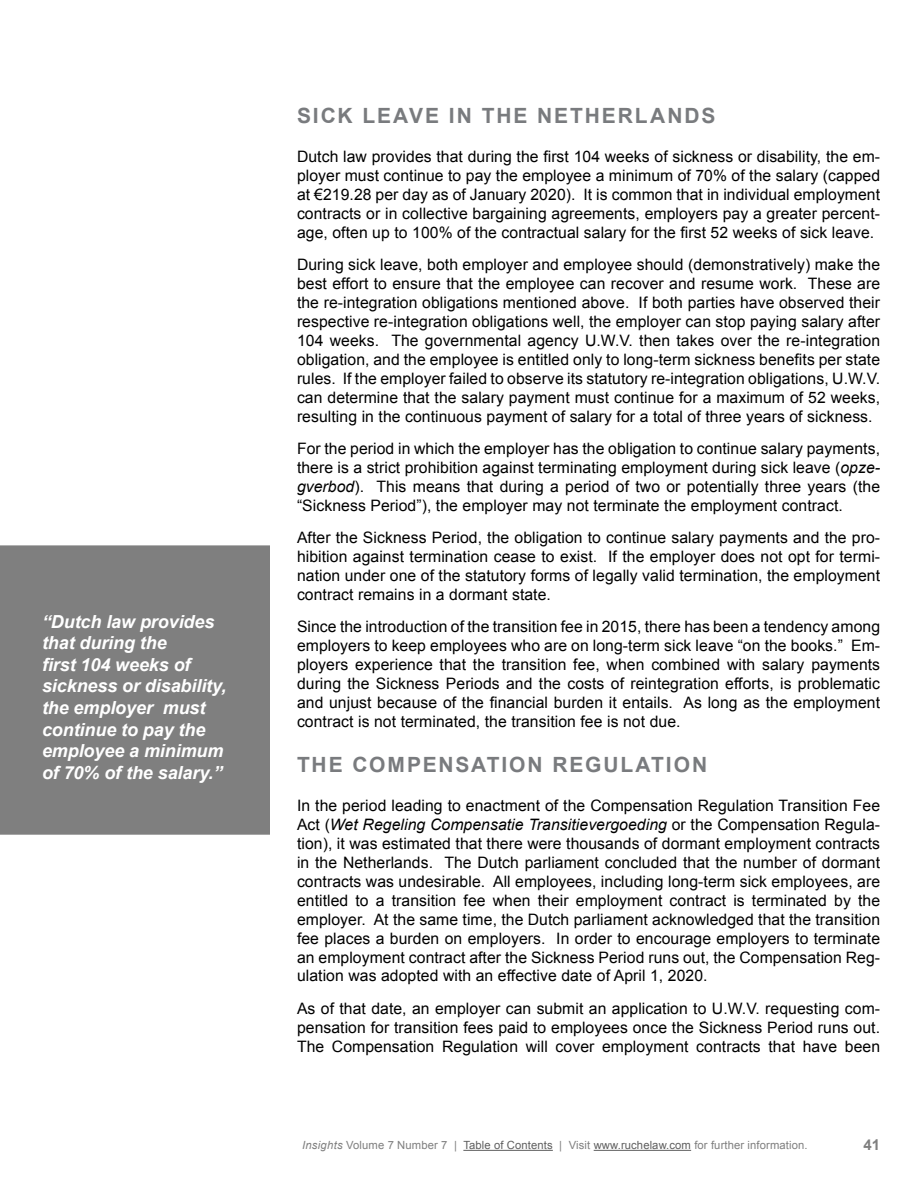
<style>
.page{position:relative;width:918px;height:1188px;background:#fff}
.page>*{position:absolute;margin:0;border:0;box-sizing:border-box;transform-origin:0 0}
.t1{font:700 21px "Arial";letter-spacing:.09em;color:#797b7e}
.t2{font:italic 700 18px/21.6px "Arial";letter-spacing:-.005em;color:#fff}
.t3{font:15.75px/18.9px "Arial";letter-spacing:.005em;color:#000;text-align:justify}
.t4{font:700 15px "Arial";color:#7f7f7f}
.t5{font:11.25px "Arial";letter-spacing:.01em;color:#7f7f7f}
.s1{font-style:italic}
.s2{color:#5f5f5f}
</style>
<div class="page">
<hr style="left:463px;top:1150px;width:90px;height:1px;background:#5f5f5f">
<hr style="left:594px;top:1150px;width:97px;height:1px;background:#5f5f5f">
<div style="left:0;top:545px;width:270px;height:290px;background:#7f7f7f"></div>
<p class="t2" style="left:42px;top:611px;width:186px">“Dutch law provides that during the<br>first 104 weeks of sickness or disability, the employer must continue to pay the employee a minimum of 70% of the salary.”</p>
<h1 class="t1" style="left:297px;top:102px;width:420px">SICK LEAVE IN THE NETHERLANDS</h1>
<p class="t3" style="left:297px;top:148px;width:585px">Dutch law provides that during the first 104 weeks of sickness or disability, the em&shy;ployer must continue to pay the employee a minimum of 70% of the salary (capped at €219.28 per day as of January 2020). It is common that in individual employment contracts or in collective bargaining agreements, employers pay a greater percent&shy;age, often up to 100% of the contractual salary for the first 52 weeks of sick leave.</p>
<p class="t3" style="left:297px;top:256px;width:585px">During sick leave, both employer and employee should (demonstratively) make the best effort to ensure that the employee can recover and resume work. These are the re-integration obligations mentioned above. If both parties have observed their respective re-integration obligations well, the employer can stop paying salary after 104 weeks. The governmental agency U.W.V. then takes over the re-integration obligation, and the employee is entitled only to long-term sickness benefits per state rules. If the employer failed to observe its statutory re-integration obligations, U.W.V. can determine that the salary payment must continue for a maximum of 52 weeks, resulting in the continuous payment of salary for a total of three years of sickness.</p>
<p class="t3" style="left:297px;top:439px;width:585px">For the period in which the employer has the obligation to continue salary payments, there is a strict prohibition against terminating employment during sick leave (<span class="s1">opze&shy;gverbod</span>). This means that during a period of two or potentially three years (the “Sickness Period”), the employer may not terminate the employment contract.</p>
<p class="t3" style="left:297px;top:528px;width:585px">After the Sickness Period, the obligation to continue salary payments and the pro&shy;hibition against termination cease to exist. If the employer does not opt for termi&shy;nation under one of the statutory forms of legally valid termination, the employment contract remains in a dormant state.</p>
<p class="t3" style="left:297px;top:617px;width:585px">Since the introduction of the transition fee in 2015, there has been a tendency among employers to keep employees who are on long-term sick leave “on the books.” Em&shy;ployers experience that the transition fee, when combined with salary payments during the Sickness Periods and the costs of reintegration efforts, is problematic and unjust because of the financial burden it entails. As long as the employment contract is not terminated, the transition fee is not due.</p>
<h1 class="t1" style="left:297px;top:751px;width:412px">THE COMPENSATION REGULATION</h1>
<p class="t3" style="left:297px;top:797px;width:585px">In the period leading to enactment of the Compensation Regulation Transition Fee Act (<span class="s1">Wet Regeling Compensatie Transitievergoeding</span> or the Compensation Regula&shy;tion), it was estimated that there were thousands of dormant employment contracts in the Netherlands. The Dutch parliament concluded that the number of dormant contracts was undesirable. All employees, including long-term sick employees, are entitled to a transition fee when their employment contract is terminated by the employer. At the same time, the Dutch parliament acknowledged that the transition fee places a burden on employers. In order to encourage employers to terminate an employment contract after the Sickness Period runs out, the Compensation Reg&shy;ulation was adopted with an effective date of April 1, 2020.</p>
<p class="t3" style="left:297px;top:999px;width:585px">As of that date, an employer can submit an application to U.W.V. requesting com&shy;pensation for transition fees paid to employees once the Sickness Period runs out.<br>The Compensation Regulation will cover employment contracts that have been</p>
<p class="t5" style="left:302px;top:1138px;width:507px"><span class="s1">Insights</span> Volume 7 Number 7 | <span class="s2">Table of Contents</span> | Visit <span class="s2">www.ruchelaw.com</span> for further information.</p>
<p class="t4" style="left:863px;top:1135px;width:18px">41</p>
</div>
